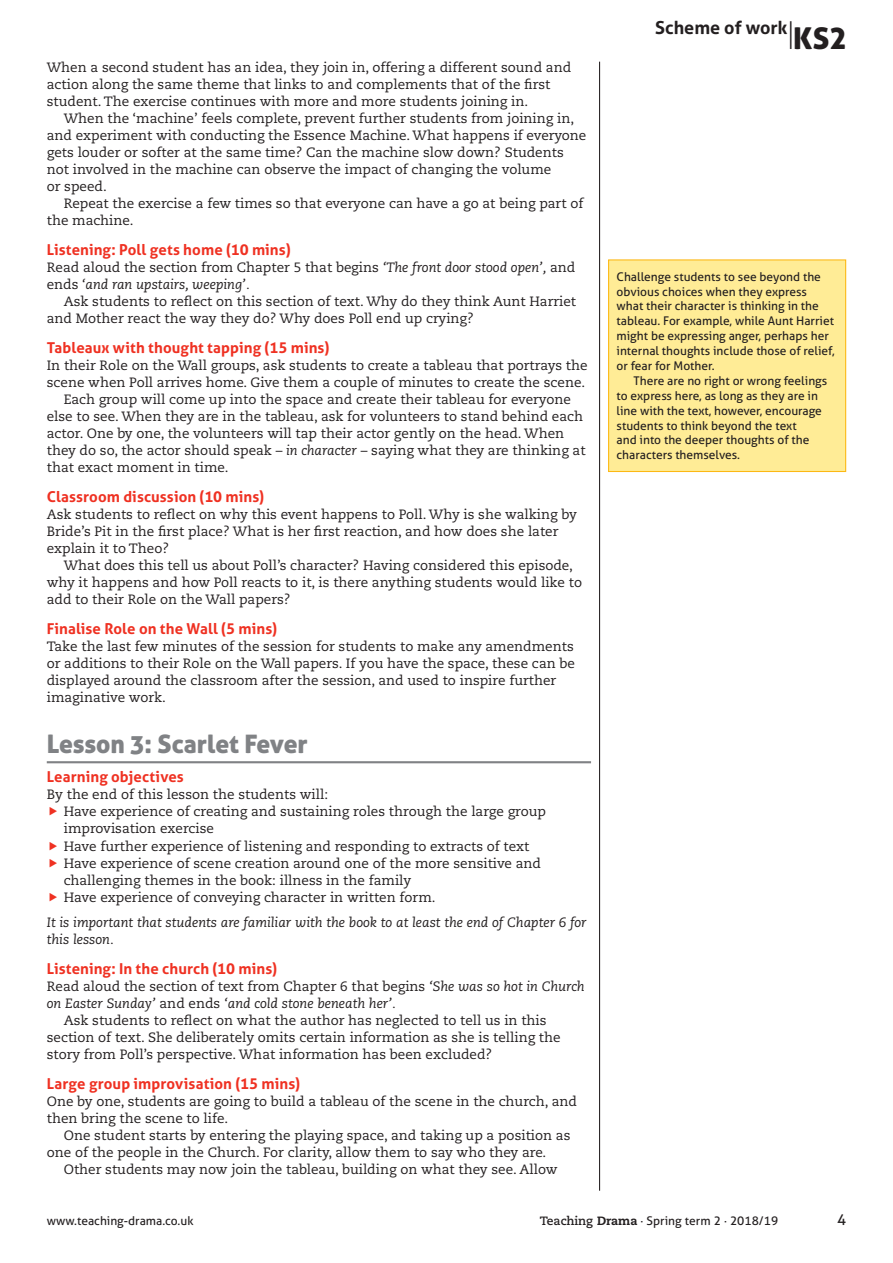
<style>
.page{position:relative;width:893px;height:1263px;background:#fff}
.page>*{position:absolute;margin:0;border:0;box-sizing:border-box;transform-origin:0 0}
.scheme_crosshead_a{font:25.5px "Aller Display";color:#808285}
.t1{font:700 18px "Aller";color:#231f20}
.scheme_crosshead_b{font:700 15px "Aller";letter-spacing:.005em;color:#ef3122}
.scheme_crosshead_b_a{font:700 15px "Aller";letter-spacing:.005em;color:#ef3122}
.t2{font:15px "Aller";color:#231f20}
.body_text__serif{font:13.5px/17px "Caecilia LT Std";color:#231f20}
.body_text_no_indent{font:13.5px/17px "Caecilia LT Std";color:#231f20}
.body_text_no_indent-2{font:italic 13.5px/17px "Caecilia LT Std";color:#231f20}
.box_text_no_indent{font:12px/14.9px "Aller";color:#231f20}
.box_text_indent__san{font:12px/14.9px "Aller";color:#231f20}
.s1{font-style:normal}
.s2{font-style:italic}
.s3{font-weight:400;font-size:29.25px}
.s4{font-family:"Aller Display";font-weight:400;font-size:30px}
.s5{font-family:"Caecilia LT Std";font-weight:700}
.s6{font-family:"Caecilia LT Std";font-weight:800}
</style>
<div class="page">
<hr style="left:599px;top:62px;width:1px;height:1129px;background:#231f20">
<hr style="left:47px;top:761px;width:544px;height:2px;background:#808285">
<div style="left:609px;top:260px;width:237px;height:211px;background:#ffec96"></div>
<div style="left:608px;top:259px;width:238px;height:213px;border:1px solid #fcb814"></div>
<p class="body_text__serif" style="left:47px;top:59px;width:526px">When a second student has an idea, they join in, offering a different sound and action along the same theme that links to and complements that of the first student. The exercise continues with more and more students joining in.</p>
<p class="body_text__serif" style="left:47px;top:110px;width:541px;text-indent:17px">When the ‘machine’ feels complete, prevent further students from joining in, and experiment with conducting the Essence Machine. What happens if everyone gets louder or softer at the same time? Can the machine slow down? Students not involved in the machine can observe the impact of changing the volume<br>or speed.</p>
<p class="body_text__serif" style="left:47px;top:195px;width:538px;text-indent:17px">Repeat the exercise a few times so that everyone can have a go at being part of the machine.</p>
<p class="scheme_crosshead_b" style="left:47px;top:241px;width:245px">Listening: Poll gets home (10 mins)</p>
<p class="body_text_no_indent-2" style="left:47px;top:259px;width:530px"><span class="s1">Read aloud the section from Chapter 5 that begins</span> ‘The front door stood open’, <span class="s1">and ends</span> ‘and ran upstairs, weeping’.</p>
<p class="body_text__serif" style="left:47px;top:293px;width:531px;text-indent:17px">Ask students to reflect on this section of text. Why do they think Aunt Harriet and Mother react the way they do? Why does Poll end up crying?</p>
<p class="scheme_crosshead_b" style="left:47px;top:338px;width:284px">Tableaux with thought tapping (15 mins)</p>
<p class="body_text_no_indent" style="left:47px;top:357px;width:542px">In their Role on the Wall groups, ask students to create a tableau that portrays the scene when Poll arrives home. Give them a couple of minutes to create the scene.</p>
<p class="body_text__serif" style="left:47px;top:391px;width:540px;text-indent:17px">Each group will come up into the space and create their tableau for everyone else to see. When they are in the tableau, ask for volunteers to stand behind each actor. One by one, the volunteers will tap their actor gently on the head. When they do so, the actor should speak – <span class="s2">in character</span> – saying what they are thinking at that exact moment in time.</p>
<p class="scheme_crosshead_b" style="left:47px;top:487px;width:219px">Classroom discussion (10 mins)</p>
<p class="body_text_no_indent" style="left:47px;top:506px;width:531px">Ask students to reflect on why this event happens to Poll. Why is she walking by<br>Bride’s Pit in the first place? What is her first reaction, and how does she later explain it to Theo?</p>
<p class="body_text__serif" style="left:47px;top:557px;width:537px;text-indent:17px">What does this tell us about Poll’s character? Having considered this episode, why it happens and how Poll reacts to it, is there anything students would like to add to their Role on the Wall papers?</p>
<p class="scheme_crosshead_b" style="left:47px;top:619px;width:232px">Finalise Role on the Wall (5 mins)</p>
<p class="body_text_no_indent" style="left:47px;top:638px;width:530px">Take the last few minutes of the session for students to make any amendments or additions to their Role on the Wall papers. If you have the space, these can be displayed around the classroom after the session, and used to inspire further imaginative work.</p>
<p class="scheme_crosshead_a" style="left:47px;top:727px;width:262px">Lesson 3: Scarlet Fever</p>
<p class="scheme_crosshead_b_a" style="left:47px;top:768px;width:139px">Learning objectives</p>
<p class="body_text_no_indent" style="left:47px;top:786px;width:283px">By the end of this lesson the students will:</p>
<p class="body_text__serif" style="left:64px;top:803px;width:484px">Have experience of creating and sustaining roles through the large group improvisation exercise</p>
<p class="body_text__serif" style="left:64px;top:837px;width:467px">Have further experience of listening and responding to extracts of text</p>
<p class="body_text__serif" style="left:64px;top:854px;width:479px">Have experience of scene creation around one of the more sensitive and challenging themes in the book: illness in the family</p>
<p class="body_text__serif" style="left:64px;top:889px;width:373px">Have experience of conveying character in written form.</p>
<p class="body_text_no_indent-2" style="left:47px;top:914px;width:541px">It is important that students are familiar with the book to at least the end of Chapter 6 for this lesson.</p>
<p class="scheme_crosshead_b" style="left:47px;top:959px;width:232px">Listening: In the church (10 mins)</p>
<p class="body_text_no_indent-2" style="left:47px;top:978px;width:539px"><span class="s1">Read aloud the section of text from Chapter 6 that begins</span> ‘She was so hot in Church on Easter Sunday’ <span class="s1">and ends</span> ‘and cold stone beneath her’.</p>
<p class="body_text__serif" style="left:47px;top:1012px;width:515px;text-indent:17px">Ask students to reflect on what the author has neglected to tell us in this section of text. She deliberately omits certain information as she is telling the story from Poll’s perspective. What information has been excluded?</p>
<p class="scheme_crosshead_b" style="left:47px;top:1074px;width:255px">Large group improvisation (15 mins)</p>
<p class="body_text_no_indent" style="left:47px;top:1093px;width:532px">One by one, students are going to build a tableau of the scene in the church, and then bring the scene to life.</p>
<p class="body_text__serif" style="left:47px;top:1127px;width:525px;text-indent:17px">One student starts by entering the playing space, and taking up a position as one of the people in the Church. For clarity, allow them to say who they are.</p>
<p class="body_text__serif" style="left:64px;top:1161px;width:495px">Other students may now join the tableau, building on what they see. Allow</p>
<h2 class="t1" style="left:655px;top:17px;width:192px">Scheme of work<span class="s3">|</span><span class="s4">KS2</span></h2>
<p class="box_text_no_indent" style="left:617px;top:269px;width:220px">Challenge students to see beyond the obvious choices when they express what their character is thinking in the tableau. For example, while Aunt Harriet might be expressing anger, perhaps her internal thoughts include those of relief, or fear for Mother.</p>
<p class="box_text_indent__san" style="left:617px;top:373px;width:212px;text-indent:17px">There are no right or wrong feelings to express here, as long as they are in line with the text, however, encourage students to think beyond the text<br>and into the deeper thoughts of the characters themselves.</p>
<p class="box_text_no_indent" style="left:47px;top:1213px;width:148px">www.teaching-drama.co.uk</p>
<p class="box_text_no_indent" style="left:540px;top:1213px;width:240px"><span class="s5">Teaching</span> <span class="s6">Drama</span> · Spring term 2 · 2018/19</p>
<p class="t2" style="left:837px;top:1210px;width:10px">4</p>
</div>
